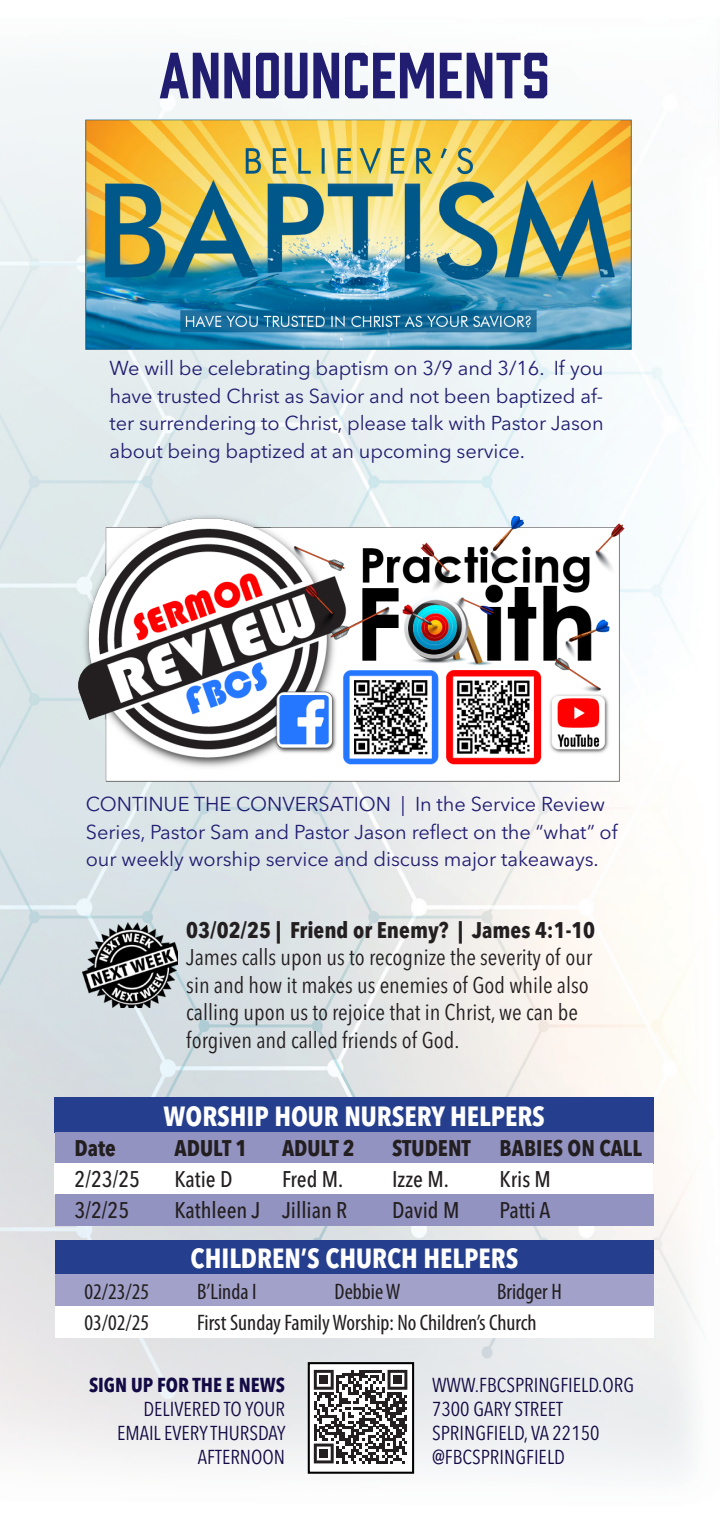
<style>
.page{position:relative;width:720px;height:1530px;background:#fff}
.page>*{position:absolute;margin:0;border:0;box-sizing:border-box;transform-origin:0 0}
.Order_of_service_HEAD{font:60px "Prohibition";letter-spacing:.01em;color:#211d71}
.Order_of_service_HEAD-2{font:700 condensed 27.5px "Avenir Next LT Pro";color:#fff}
.Order_of_service_HEAD-3{font:condensed 22.5px/27.5px "Avenir Next LT Pro";color:#231f20}
.t1{font:condensed 22.5px "Myriad Pro";color:#231f20}
.t2{font:500 condensed 22.5px "Avenir Next LT Pro";color:#231f20}
.Through_the_Bible{font:700 condensed 22.5px "Avenir Next LT Pro";color:#231f20}
.t3{font:20px/27.5px "Avenir Next LT Pro";letter-spacing:-.005em;color:#211d71;text-align:justify}
.Bible_verse{font:condensed 20px/24px "Avenir Next LT Pro";color:#130944;text-align:right}
.Bible_verse-2{font:700 condensed 20px "Avenir Next LT Pro";color:#130944}
.s1{font-weight:700}
</style>
<div class="page">
<img style="left:0;top:64px;width:699px;height:1412px">
<div style="left:55px;top:1306px;width:598px;height:31px;background:#fff"></div>
<div style="left:55px;top:1240px;width:599px;height:35px;background:#253f8e"></div>
<div style="left:55px;top:1275px;width:598px;height:31px;background:#a1a1ca"></div>
<div style="left:55px;top:1097px;width:599px;height:36px;background:#253f8e"></div>
<div style="left:55px;top:1132px;width:598px;height:31px;background:#9393c1"></div>
<div style="left:55px;top:1163px;width:598px;height:31px;background:#fff"></div>
<div style="left:55px;top:1194px;width:598px;height:31px;background:#9393c1"></div>
<div style="left:309px;top:1364px;width:104px;height:105px;background:#fff"></div>
<svg style="left:314px;top:1370px;width:93px;height:93px"></svg>
<div style="left:320px;top:1376px;width:8px;height:8px;background:#231f20"></div>
<div style="left:393px;top:1376px;width:9px;height:8px;background:#231f20"></div>
<div style="left:320px;top:1449px;width:8px;height:9px;background:#231f20"></div>
<div style="left:308px;top:1362px;width:106px;height:112px;border:2px solid #000"></div>
<img style="left:86px;top:119px;width:546px;height:230px">
<img style="left:78px;top:511px;width:546px;height:270px">
<img style="left:82px;top:922px;width:96px;height:86px">
<p class="Order_of_service_HEAD" style="left:159px;top:34px;width:392px">ANNOUNCEMENTS</p>
<p class="t3" style="left:109px;top:354px;width:496px">We will be celebrating baptism on 3/9 and 3/16. If you have trusted Christ as Savior and not been baptized af&shy;ter surrendering to Christ, please talk with Pastor Jason about being baptized at an upcoming service.</p>
<p class="t3" style="left:86px;top:790px;width:533px;text-align:left">CONTINUE THE CONVERSATION | In the Service Review<br>Series, Pastor Sam and Pastor Jason reflect on the “what” of our weekly worship service and discuss major takeaways.</p>
<p class="Order_of_service_HEAD-3" style="left:186px;top:916px;width:410px"><span class="s1">03/02/25 | Friend or Enemy? | James 4:1-10<br></span>James calls upon us to recognize the severity of our sin and how it makes us enemies of God while also calling upon us to rejoice that in Christ, we can be forgiven and called friends of God.</p>
<p class="Order_of_service_HEAD-2" style="left:164px;top:1099px;width:383px">WORSHIP HOUR NURSERY HELPERS</p>
<p class="Through_the_Bible" style="left:75px;top:1134px;width:43px">Date</p>
<p class="Through_the_Bible" style="left:175px;top:1134px;width:74px">ADULT 1</p>
<p class="Through_the_Bible" style="left:282px;top:1134px;width:74px">ADULT 2</p>
<p class="Through_the_Bible" style="left:392px;top:1134px;width:80px">STUDENT</p>
<p class="Through_the_Bible" style="left:500px;top:1134px;width:144px">BABIES ON CALL</p>
<p class="t2" style="left:75px;top:1166px;width:67px">2/23/25</p>
<p class="t2" style="left:175px;top:1166px;width:60px">Katie D</p>
<p class="t2" style="left:282px;top:1166px;width:63px">Fred M.</p>
<p class="t2" style="left:392px;top:1166px;width:58px">Izze M.</p>
<p class="t2" style="left:500px;top:1166px;width:53px">Kris M</p>
<p class="t2" style="left:75px;top:1197px;width:56px">3/2/25</p>
<p class="t2" style="left:175px;top:1197px;width:174px">Kathleen J Jillian R</p>
<p class="t2" style="left:392px;top:1197px;width:69px">David M</p>
<p class="t2" style="left:500px;top:1197px;width:52px">Patti A</p>
<p class="Order_of_service_HEAD-2" style="left:191px;top:1241px;width:329px">CHILDREN’S CHURCH HELPERS</p>
<p class="t1" style="left:85px;top:1278px;width:66px">02/23/25</p>
<p class="t1" style="left:197px;top:1278px;width:61px">B’Linda I</p>
<p class="t1" style="left:335px;top:1278px;width:68px">Debbie W</p>
<p class="t1" style="left:497px;top:1278px;width:66px">Bridger H</p>
<p class="t1" style="left:85px;top:1309px;width:66px">03/02/25</p>
<p class="t1" style="left:197px;top:1309px;width:341px">First Sunday Family Worship: No Children’s Church</p>
<p class="Bible_verse-2" style="left:89px;top:1373px;width:198px">SIGN UP FOR THE E NEWS</p>
<p class="Bible_verse" style="left:117px;top:1397px;width:170px">DELIVERED TO YOUR<br>EMAIL EVERY THURSDAY<br>AFTERNOON</p>
<p class="Bible_verse" style="left:432px;top:1373px;width:204px">WWW.FBCSPRINGFIELD.ORG</p>
<p class="Bible_verse" style="left:432px;top:1397px;width:132px">7300 GARY STREET</p>
<p class="Bible_verse" style="left:432px;top:1421px;width:169px">SPRINGFIELD, VA 22150</p>
<p class="Bible_verse" style="left:432px;top:1445px;width:134px">@FBCSPRINGFIELD</p>
</div>
